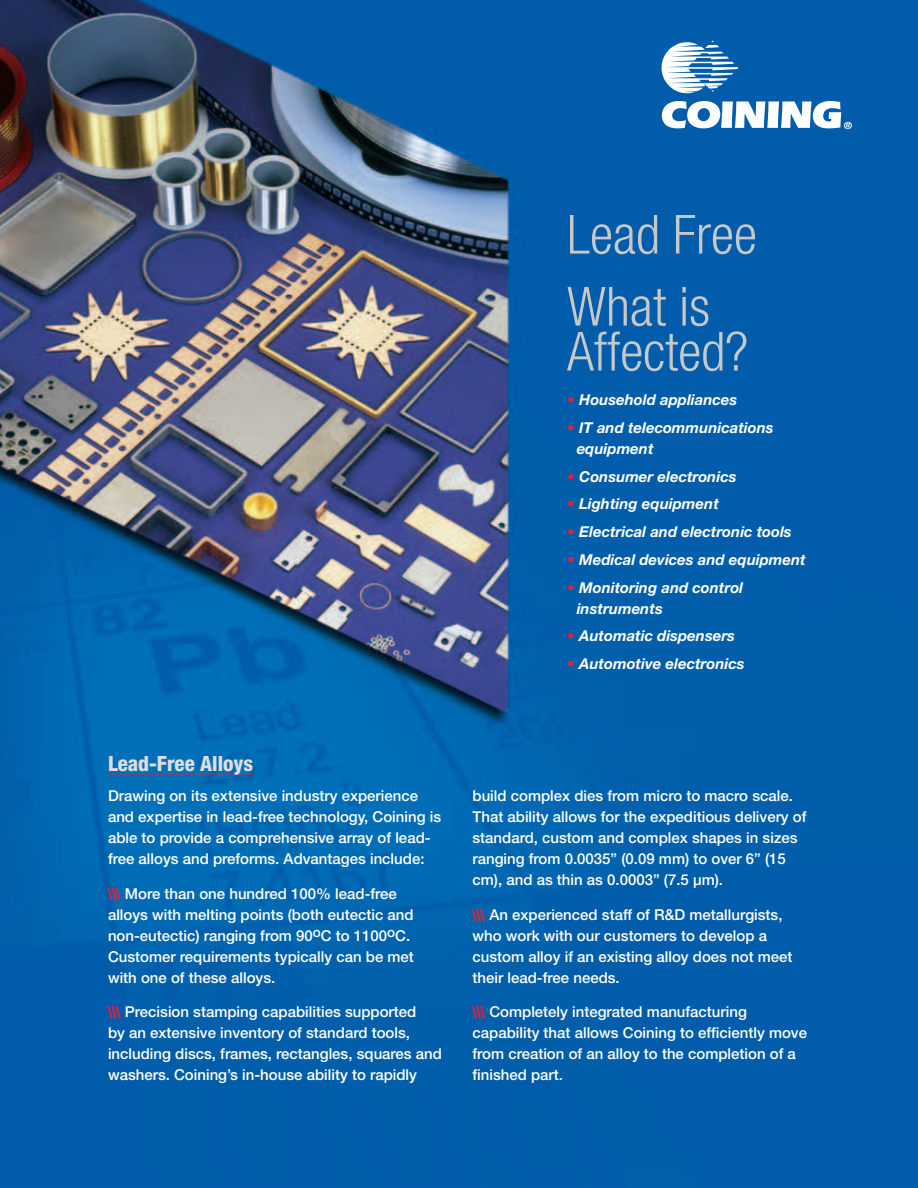
<style>
.page{position:relative;width:918px;height:1188px;background:#fff}
.page>*{position:absolute;margin:0;border:0;box-sizing:border-box;transform-origin:0 0}
.t1{font:300 condensed 54px/72px "Helvetica Neue";color:#c7c8ca}
.t2{font:800 condensed 21px "Helvetica Neue";color:#dcdddf}
.t3{font:500 15px/21px "Helvetica Neue";color:#fff}
.t4{font:italic 700 15px/21px "Helvetica Neue";color:#fff}
.s1{font-weight:800;color:#ed1d33}
.s2{font-family:"Helvetica";font-weight:900;color:#ed1d33}
</style>
<div class="page">
<img style="left:0;top:0;width:918px;height:1188px">
<svg style="left:662px;top:41px;width:190px;height:88px"></svg>
<hr style="left:108px;top:774px;width:145px;height:1px;background:#ed1d33">
<h1 class="t1" style="left:567px;top:198px;width:191px">Lead Free<br>What is</h1>
<h1 class="t1" style="left:567px;top:315px;width:183px">Affected?</h1>
<p class="t4" style="left:567px;top:389px;width:172px"><span class="s1">•</span> Household appliances</p>
<p class="t4" style="left:577px;top:417px;width:198px;text-indent:-10px"><span class="s1">•</span> IT and telecommunications equipment</p>
<p class="t4" style="left:567px;top:465px;width:171px"><span class="s1">•</span> Consumer electronics</p>
<p class="t4" style="left:567px;top:493px;width:153px"><span class="s1">•</span> Lighting equipment</p>
<p class="t4" style="left:567px;top:521px;width:226px"><span class="s1">•</span> Electrical and electronic tools</p>
<p class="t4" style="left:567px;top:549px;width:240px"><span class="s1">•</span> Medical devices and equipment</p>
<p class="t4" style="left:577px;top:576px;width:168px;text-indent:-10px"><span class="s1">•</span> Monitoring and control instruments</p>
<p class="t4" style="left:567px;top:625px;width:170px"><span class="s1">•</span> Automatic dispensers</p>
<p class="t4" style="left:567px;top:653px;width:179px"><span class="s1">•</span> Automotive electronics</p>
<h2 class="t2" style="left:108px;top:751px;width:147px">Lead-Free Alloys</h2>
<p class="t3" style="left:108px;top:785px;width:335px">Drawing on its extensive industry experience and expertise in lead-free technology, Coining is able to provide a comprehensive array of lead&shy;free alloys and preforms. Advantages include:</p>
<p class="t3" style="left:108px;top:883px;width:307px"><span class="s2">\\\</span> More than one hundred 100% lead-free alloys with melting points (both eutectic and non-eutectic) ranging from 90<sup>o</sup>C to 1100<sup>o</sup>C.<br>Customer requirements typically can be met with one of these alloys.</p>
<p class="t3" style="left:108px;top:1001px;width:336px"><span class="s2">\\\</span> Precision stamping capabilities supported<br>by an extensive inventory of standard tools, including discs, frames, rectangles, squares and washers. Coining’s in-house ability to rapidly</p>
<p class="t3" style="left:473px;top:785px;width:336px">build complex dies from micro to macro scale.<br>That ability allows for the expeditious delivery of standard, custom and complex shapes in sizes ranging from 0.0035” (0.09 mm) to over 6” (15 cm), and as thin as 0.0003” (7.5 µm).</p>
<p class="t3" style="left:473px;top:904px;width:322px"><span class="s2">\\\</span> An experienced staff of R&amp;D metallurgists, who work with our customers to develop a custom alloy if an existing alloy does not meet their lead-free needs.</p>
<p class="t3" style="left:473px;top:1001px;width:336px"><span class="s2">\\\</span> Completely integrated manufacturing capability that allows Coining to efficiently move from creation of an alloy to the completion of a finished part.</p>
</div>
